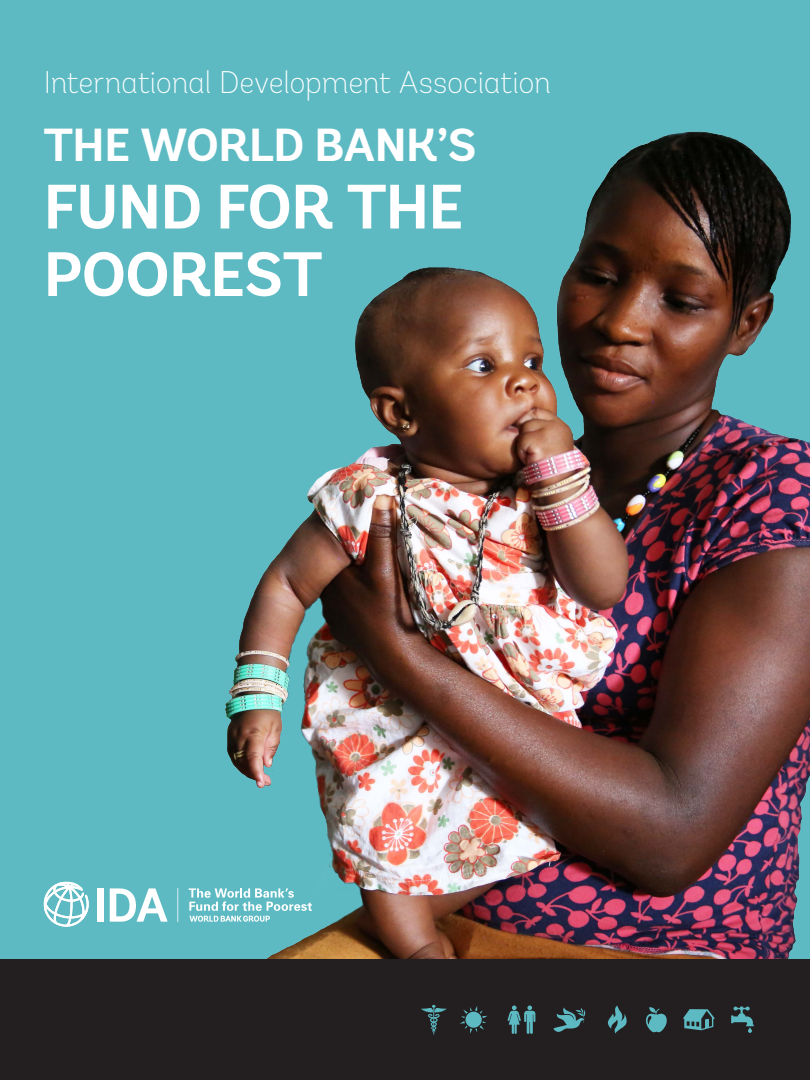
<style>
.page{position:relative;width:810px;height:1080px;background:#5dbac3}
.page>*{position:absolute;margin:0;border:0;box-sizing:border-box;transform-origin:0 0}
.t1{font:700 62.5px "Andes";letter-spacing:-.01em;color:#fff}
.t2{font:700 46.25px "Andes";letter-spacing:-.01em;color:#fff}
.t3{font:200 31.25px "Andes";letter-spacing:-.005em;color:#fff}
</style>
<div class="page">
<img style="left:43px;top:131px;width:767px;height:828px">
<div style="left:0;top:959px;width:810px;height:121px;background:#231f20"></div>
<div style="left:97px;top:888px;width:6px;height:34px;background:#fff"></div>
<svg style="left:110px;top:888px;width:58px;height:34px"></svg>
<hr style="left:177px;top:888px;width:1px;height:34px;background:#fff">
<svg style="left:189px;top:888px;width:123px;height:34px"></svg>
<svg style="left:44px;top:882px;width:45px;height:45px"></svg>
<svg style="left:507px;top:1005px;width:28px;height:29px"></svg>
<svg style="left:731px;top:1006px;width:23px;height:27px"></svg>
<svg style="left:646px;top:1007px;width:21px;height:25px"></svg>
<svg style="left:608px;top:1006px;width:19px;height:28px"></svg>
<svg style="left:421px;top:1005px;width:26px;height:30px"></svg>
<svg style="left:553px;top:1007px;width:32px;height:25px"></svg>
<svg style="left:683px;top:1009px;width:32px;height:21px"></svg>
<svg style="left:460px;top:1006px;width:28px;height:28px"></svg>
<p class="t3" style="left:44px;top:64px;width:509px">International Development Association</p>
<p class="t2" style="left:44px;top:116px;width:434px">THE WORLD BANK’S</p>
<p class="t1" style="left:44px;top:168px;width:421px">FUND FOR THE</p>
<p class="t1" style="left:44px;top:235px;width:280px">POOREST</p>
</div>
